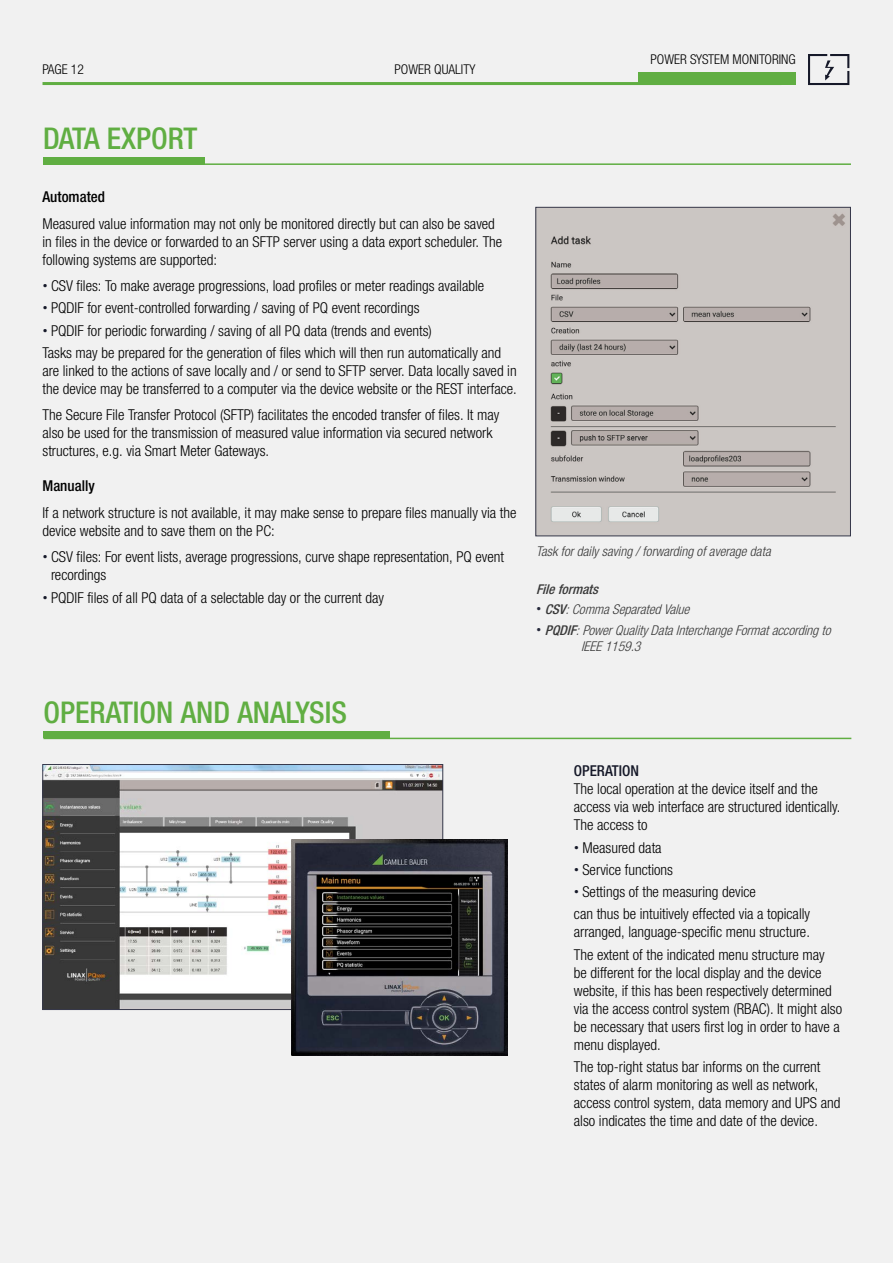
<style>
.page{position:relative;width:893px;height:1263px;background:#f1f1f1}
.page>*{position:absolute;margin:0;border:0;box-sizing:border-box;transform-origin:0 0}
.t1{font:500 condensed 30px "Helvetica Neue LTW1 G";color:#60ae42}
.t2{font:300 condensed 15px/18px "Helvetica Neue LTW1 G";color:#000}
.t3{font:500 condensed 15px "Helvetica Neue LTW1 G";color:#000}
.t4{font:500 condensed 15px "Helvetica Neue LTW1 G";color:#161929}
.t5{font:italic 300 condensed 13.5px/16.2px "Helvetica Neue LTW1 G";color:#393939}
.t6{font:italic 300 condensed 13.5px "Helvetica Neue LT Pro";color:#393939}
.t7{font:300 condensed 13.5px "Helvetica Neue LTW1 G";color:#000}
.t8{font:italic 500 condensed 13.5px "Helvetica Neue LTW1 G";color:#393939}
.s1{font-family:"Helvetica Neue";font-weight:400;font-stretch:normal;color:#161929}
.s2{font-family:"Helvetica Neue";font-weight:400;font-style:normal;font-stretch:normal;font-size:15px;color:#272a3c}
.s3{font-weight:500}
</style>
<div class="page">
<hr style="left:43px;top:82px;width:738px;height:3px;background:#60ae42">
<div style="left:638px;top:72px;width:158px;height:13px;background:#60ae42"></div>
<svg style="left:808px;top:54px;width:41px;height:31px"></svg>
<div style="left:43px;top:157px;width:162px;height:8px;background:#60ae42"></div>
<hr style="left:43px;top:163px;width:808px;height:2px;background:#60ae42">
<img style="left:538px;top:209px;width:311px;height:325px">
<div style="left:536px;top:207px;width:315px;height:329px;border:1px solid #36384a"></div>
<div style="left:43px;top:732px;width:347px;height:6px;background:#60ae42"></div>
<hr style="left:43px;top:738px;width:808px;height:1px;background:#60ae42">
<img style="left:45px;top:766px;width:396px;height:242px">
<img style="left:292px;top:839px;width:215px;height:217px">
<p class="t7" style="left:43px;top:62px;width:43px">PAGE 12</p>
<h1 class="t1" style="left:43px;top:120px;width:156px">DATA EXPORT</h1>
<p class="t7" style="left:394px;top:62px;width:82px">POWER QUALITY</p>
<p class="t3" style="left:43px;top:188px;width:64px">Automated</p>
<p class="t2" style="left:43px;top:214px;width:461px">Measured value information may not only be monitored directly but can also be saved in files in the device or forwarded to an SFTP server using a data export scheduler. The following systems are supported:</p>
<p class="t2" style="left:43px;top:277px;width:443px"><span class="s1">•</span> CSV files: To make average progressions, load profiles or meter readings available</p>
<p class="t2" style="left:43px;top:299px;width:378px"><span class="s1">•</span> PQDIF for event-controlled forwarding / saving of PQ event recordings</p>
<p class="t2" style="left:43px;top:319px;width:460px;line-height:22.2px"><span class="s1">•</span> PQDIF for periodic forwarding / saving of all PQ data (trends and events)<br>Tasks may be prepared for the generation of files which will then run automatically and</p>
<p class="t2" style="left:43px;top:362px;width:476px">are linked to the actions of save locally and / or send to SFTP server. Data locally saved in the device may be transferred to a computer via the device website or the REST interface.</p>
<p class="t2" style="left:43px;top:406px;width:458px">The Secure File Transfer Protocol (SFTP) facilitates the encoded transfer of files. It may also be used for the transmission of measured value information via secured network structures, e.g. via Smart Meter Gateways.</p>
<p class="t3" style="left:43px;top:477px;width:54px">Manually</p>
<p class="t2" style="left:43px;top:504px;width:475px">If a network structure is not available, it may make sense to prepare files manually via the device website and to save them on the PC:</p>
<p class="t2" style="left:51px;top:548px;width:455px;text-indent:-9px"><span class="s1">•</span> CSV files: For event lists, average progressions, curve shape representation, PQ event recordings</p>
<p class="t2" style="left:43px;top:588px;width:343px"><span class="s1">•</span> PQDIF files of all PQ data of a selectable day or the current day</p>
<h1 class="t1" style="left:43px;top:694px;width:305px">OPERATION AND ANALYSIS</h1>
<p class="t7" style="left:650px;top:51px;width:147px">POWER SYSTEM MONITORING</p>
<p class="t6" style="left:536px;top:544px;width:236px">Task for daily saving / forwarding of average data</p>
<p class="t8" style="left:536px;top:581px;width:68px">Fileformats</p>
<p class="t5" style="left:536px;top:602px;width:159px"><span class="s2">•</span> <span class="s3">CSV</span>:CommaSeparatedValue</p>
<p class="t5" style="left:581px;top:622px;width:255px;text-indent:-45px"><span class="s2">•</span> <span class="s3">PQDIF</span>:PowerQualityDataInterchangeFormataccordingto<br>IEEE1159.3</p>
<p class="t4" style="left:574px;top:762px;width:67px">OPERATION</p>
<p class="t2" style="left:574px;top:780px;width:268px">The local operation at the device itself and the access via web interface are structured identically.<br>The access to</p>
<p class="t2" style="left:574px;top:838px;width:89px"><span class="s1">•</span> Measured data</p>
<p class="t2" style="left:574px;top:861px;width:101px"><span class="s1">•</span> Service functions</p>
<p class="t2" style="left:574px;top:881px;width:238px;line-height:22.2px"><span class="s1">•</span> Settings of the measuring device<br>can thus be intuitively effected via a topically</p>
<p class="t2" style="left:574px;top:921px;width:252px;line-height:22.2px">arranged, language-specific menu structure.<br>The extent of the indicated menu structure may</p>
<p class="t2" style="left:574px;top:963px;width:270px">be different for the local display and the device website, if this has been respectively determined via the access control system (RBAC). It might also be necessary that users first log in order to have a menu displayed.</p>
<p class="t2" style="left:574px;top:1057px;width:268px">The top-right status bar informs on the current states of alarm monitoring as well as network, access control system, data memory and UPS and also indicates the time and date of the device.</p>
</div>
